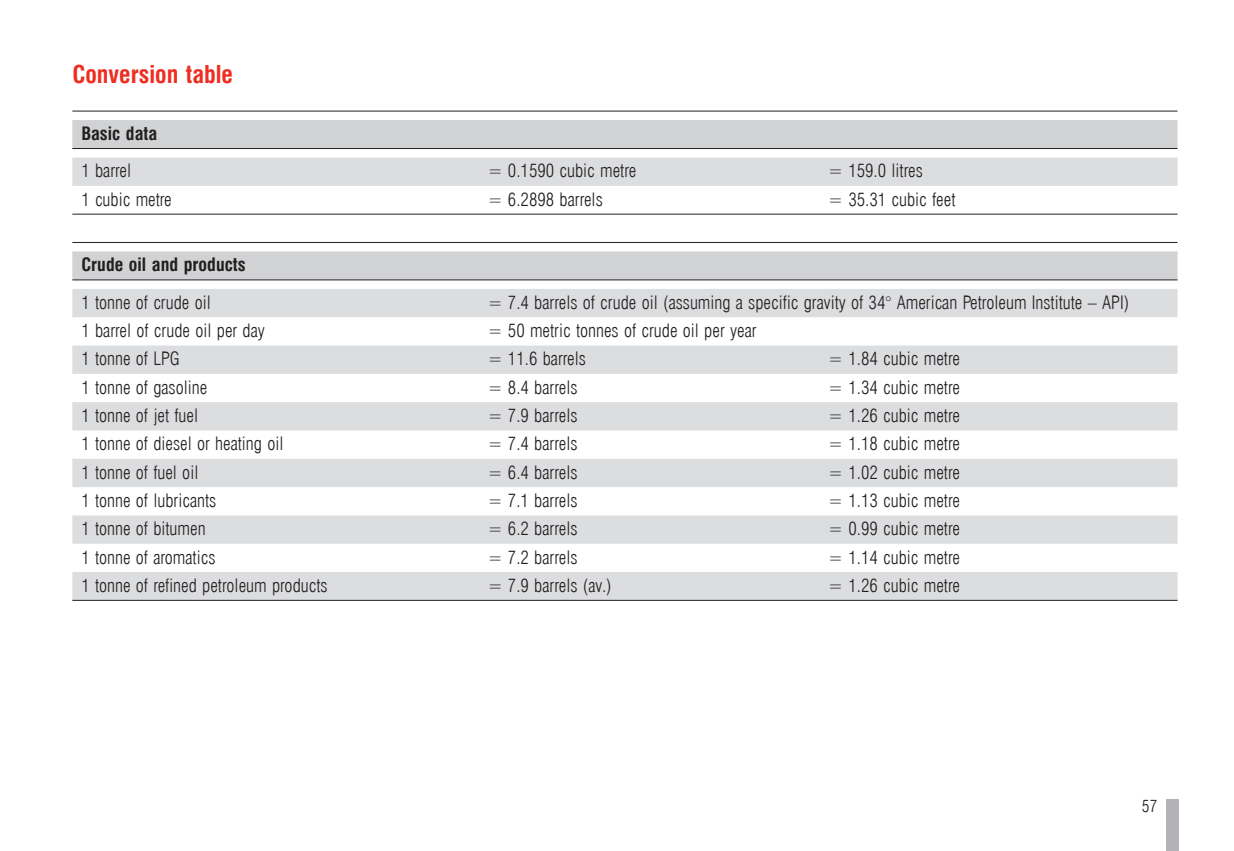
<style>
.page{position:relative;width:1234px;height:851px;background:#fff}
.page>*{position:absolute;margin:0;border:0;box-sizing:border-box;transform-origin:0 0}
.t1{font:700 24px "Swis 721 Cn EU";color:#ee2e22}
.t2{font:18px "Swis 721 Lt Cn EU";color:#231f20}
.t3{font:700 18px "Swis 721 Cn EU";color:#231f20}
.t4{font:16.5px "Swis 721 Lt Cn EU";color:#231f20}
</style>
<div class="page">
<div style="left:1165px;top:799px;width:13px;height:51px;background:#b2b3b7"></div>
<div style="left:72px;top:120px;width:1105px;height:28px;background:#d1d2d4"></div>
<svg style="left:72px;top:157px;width:1105px;height:442px"></svg>
<hr style="left:72px;top:110px;width:1105px;height:2px;background:#231f20">
<hr style="left:72px;top:148px;width:1105px;height:1px;background:#231f20">
<hr style="left:72px;top:213px;width:1105px;height:2px;background:#231f20">
<hr style="left:72px;top:242px;width:1105px;height:1px;background:#231f20">
<hr style="left:72px;top:279px;width:1105px;height:1px;background:#231f20">
<hr style="left:72px;top:599px;width:1105px;height:1px;background:#231f20">
<h1 class="t1" style="left:72px;top:60px;width:162px">Conversion table</h1>
<p class="t3" style="left:81px;top:123px;width:77px">Basic data</p>
<p class="t2" style="left:81px;top:160px;width:51px">1 barrel</p>
<p class="t2" style="left:487px;top:160px;width:150px">= 0.1590 cubic metre</p>
<p class="t2" style="left:828px;top:160px;width:96px">= 159.0 litres</p>
<p class="t2" style="left:81px;top:188px;width:92px">1 cubic metre</p>
<p class="t2" style="left:487px;top:188px;width:117px">= 6.2898 barrels</p>
<p class="t2" style="left:828px;top:188px;width:129px">= 35.31 cubic feet</p>
<p class="t3" style="left:81px;top:254px;width:166px">Crude oil and products</p>
<p class="t2" style="left:81px;top:291px;width:131px">1 tonne of crude oil</p>
<p class="t2" style="left:487px;top:291px;width:643px">= 7.4 barrels of crude oil (assuming a specific gravity of 34° American Petroleum Institute – API)</p>
<p class="t2" style="left:81px;top:319px;width:185px">1 barrel of crude oil per day</p>
<p class="t2" style="left:487px;top:319px;width:270px">= 50 metric tonnes of crude oil per year</p>
<p class="t2" style="left:81px;top:348px;width:100px">1 tonne of LPG</p>
<p class="t2" style="left:487px;top:348px;width:100px">= 11.6 barrels</p>
<p class="t2" style="left:828px;top:348px;width:133px">= 1.84 cubic metre</p>
<p class="t2" style="left:81px;top:376px;width:127px">1 tonne of gasoline</p>
<p class="t2" style="left:487px;top:376px;width:91px">= 8.4 barrels</p>
<p class="t2" style="left:828px;top:376px;width:133px">= 1.34 cubic metre</p>
<p class="t2" style="left:81px;top:404px;width:118px">1 tonne of jet fuel</p>
<p class="t2" style="left:487px;top:404px;width:91px">= 7.9 barrels</p>
<p class="t2" style="left:828px;top:404px;width:133px">= 1.26 cubic metre</p>
<p class="t2" style="left:81px;top:433px;width:204px">1 tonne of diesel or heating oil</p>
<p class="t2" style="left:487px;top:433px;width:91px">= 7.4 barrels</p>
<p class="t2" style="left:828px;top:433px;width:133px">= 1.18 cubic metre</p>
<p class="t2" style="left:81px;top:461px;width:119px">1 tonne of fuel oil</p>
<p class="t2" style="left:487px;top:461px;width:91px">= 6.4 barrels</p>
<p class="t2" style="left:828px;top:461px;width:133px">= 1.02 cubic metre</p>
<p class="t2" style="left:81px;top:489px;width:136px">1 tonne of lubricants</p>
<p class="t2" style="left:487px;top:489px;width:91px">= 7.1 barrels</p>
<p class="t2" style="left:828px;top:489px;width:133px">= 1.13 cubic metre</p>
<p class="t2" style="left:81px;top:518px;width:126px">1 tonne of bitumen</p>
<p class="t2" style="left:487px;top:518px;width:91px">= 6.2 barrels</p>
<p class="t2" style="left:828px;top:518px;width:133px">= 0.99 cubic metre</p>
<p class="t2" style="left:81px;top:546px;width:136px">1 tonne of aromatics</p>
<p class="t2" style="left:487px;top:546px;width:91px">= 7.2 barrels</p>
<p class="t2" style="left:828px;top:546px;width:133px">= 1.14 cubic metre</p>
<p class="t2" style="left:81px;top:574px;width:248px">1 tonne of refined petroleum products</p>
<p class="t2" style="left:487px;top:574px;width:125px">= 7.9 barrels (av.)</p>
<p class="t2" style="left:828px;top:574px;width:133px">= 1.26 cubic metre</p>
<p class="t4" style="left:1141px;top:796px;width:17px">57</p>
</div>
